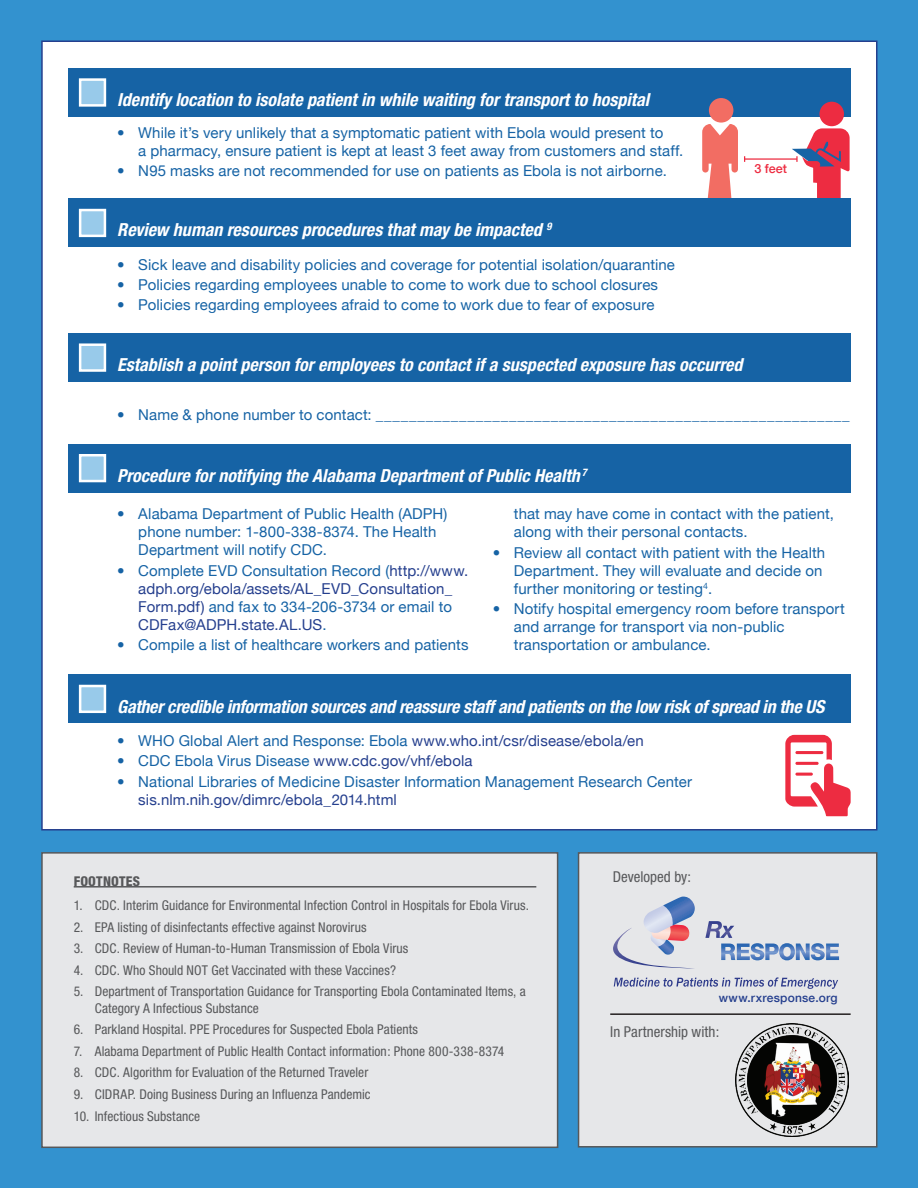
<style>
.page{position:relative;width:918px;height:1188px;background:#3392cf}
.page>*{position:absolute;margin:0;border:0;box-sizing:border-box;transform-origin:0 0}
.t1{font:italic 700 condensed 18px "Helvetica Neue";color:#fff}
.t2{font:15px/18px "Helvetica Neue";letter-spacing:.005em;color:#1663a5}
.t3{font:15px/18px "Helvetica Neue";letter-spacing:.005em;color:#253f8e}
.t4{font:condensed 15px "Helvetica Neue";color:#57585a}
.t5{font:condensed 13.5px/16.2px "Helvetica Neue";letter-spacing:.005em;color:#57585a}
.t6{font:800 condensed 13.5px "Helvetica Neue";letter-spacing:.02em;color:#57585a}
.t7{font:500 12.6px "Helvetica Neue";color:#ed2c41}
.t8{font:500 12px "Helvetica Neue";letter-spacing:.02em;color:#253f8e}
.s1{color:#1663a5}
.s2{color:#253f8e}
</style>
<div class="page">
<div style="left:41px;top:852px;width:517px;height:296px;background:#e6e7e9;border:2px solid #57585a"></div>
<hr style="left:74px;top:886px;width:462px;height:2px;background:#57585a">
<div style="left:41px;top:40px;width:837px;height:791px;background:#fff;border:2px solid #253f8e"></div>
<div style="left:578px;top:852px;width:300px;height:296px;background:#e6e7e9;border:2px solid #57585a"></div>
<hr style="left:610px;top:1013px;width:241px;height:2px;background:#231f20">
<svg style="left:613px;top:897px;width:82px;height:71px"></svg>
<svg style="left:705px;top:921px;width:134px;height:39px"></svg>
<svg style="left:614px;top:977px;width:224px;height:12px"></svg>
<div style="left:68px;top:333px;width:783px;height:49px;background:#1663a5"></div>
<div style="left:79px;top:343px;width:27px;height:29px;background:#98caea;border:3px solid #fff"></div>
<div style="left:68px;top:444px;width:783px;height:49px;background:#1663a5"></div>
<div style="left:79px;top:454px;width:27px;height:28px;background:#98caea;border:3px solid #fff"></div>
<div style="left:68px;top:68px;width:783px;height:49px;background:#1663a5"></div>
<div style="left:79px;top:78px;width:27px;height:29px;background:#98caea;border:3px solid #fff"></div>
<div style="left:68px;top:674px;width:783px;height:49px;background:#1663a5"></div>
<div style="left:79px;top:685px;width:27px;height:28px;background:#98caea;border:3px solid #fff"></div>
<svg style="left:785px;top:735px;width:66px;height:81px"></svg>
<div style="left:819px;top:102px;width:25px;height:24px;background:#ed2c41;border-radius:50%"></div>
<svg style="left:702px;top:124px;width:36px;height:75px"></svg>
<div style="left:709px;top:98px;width:24px;height:25px;background:#f26d63;border-radius:50%"></div>
<hr style="left:745px;top:158px;width:52px;height:2px;background:#ed2c41">
<svg style="left:792px;top:128px;width:58px;height:71px"></svg>
<div style="left:68px;top:199px;width:783px;height:48px;background:#1663a5"></div>
<div style="left:79px;top:209px;width:27px;height:28px;background:#98caea;border:3px solid #fff"></div>
<img style="left:736px;top:1024px;width:112px;height:112px">
<p class="t1" style="left:117px;top:89px;width:533px">Identify location to isolate patient in while waiting for transport to hospital</p>
<p class="t2" style="left:138px;top:123px;width:547px;text-indent:-21px">• While it’s very unlikely that a symptomatic patient with Ebola would present to<br>a pharmacy, ensure patient is kept at least 3 feet away from customers and staff.</p>
<p class="t2" style="left:117px;top:162px;width:551px">• N95 masks are not recommended for use on patients as Ebola is not airborne.</p>
<p class="t1" style="left:117px;top:219px;width:436px">Review human resources procedures that may be impacted <sup>9</sup></p>
<p class="t2" style="left:117px;top:256px;width:559px">• Sick leave and disability policies and coverage for potential isolation/quarantine</p>
<p class="t2" style="left:117px;top:276px;width:542px">• Policies regarding employees unable to come to work due to school closures</p>
<p class="t2" style="left:117px;top:296px;width:539px">• Policies regarding employees afraid to come to work due to fear of exposure</p>
<p class="t7" style="left:754px;top:159px;width:34px">3 feet</p>
<p class="t1" style="left:117px;top:354px;width:627px">Establish a point person for employees to contact if a suspected exposure has occurred</p>
<p class="t2" style="left:117px;top:405px;width:734px">• Name &amp; phone number to contact: _________________________________________________________</p>
<p class="t1" style="left:117px;top:465px;width:471px">Procedure for notifying the Alabama Department of Public Health <sup>7</sup></p>
<p class="t2" style="left:138px;top:505px;width:311px;text-indent:-21px">• Alabama Department of Public Health (ADPH) phone number: 1-800-338-8374. The Health<br>Department will notify CDC.</p>
<p class="t3" style="left:138px;top:561px;width:331px;text-indent:-21px"><span class="s1">• Complete EVD Consultation Record (</span>http://www. adph.org/ebola/assets/AL_EVD_Consultation_ Form.pdf) <span class="s1">and fax to 334-206-3734 or email to </span>CDFax@ADPH.state.AL.US<span class="s1">.</span></p>
<p class="t2" style="left:117px;top:635px;width:353px">• Compile a list of healthcare workers and patients</p>
<p class="t2" style="left:514px;top:505px;width:322px">that may have come in contact with the patient, along with their personal contacts.</p>
<p class="t2" style="left:514px;top:543px;width:313px;text-indent:-21px">• Review all contact with patient with the Health<br>Department. They will evaluate and decide on further monitoring or testing<sup>4</sup>.</p>
<p class="t2" style="left:514px;top:599px;width:332px;text-indent:-21px">• Notify hospital emergency room before transport and arrange for transport via non-public transportation or ambulance.</p>
<p class="t1" style="left:117px;top:695px;width:709px">Gather credible information sources and reassure staff and patients on the low risk of spread in the US</p>
<p class="t2" style="left:117px;top:732px;width:528px">• WHO Global Alert and Response: Ebola <span class="s2">www.who.int/csr/disease/ebola/en</span></p>
<p class="t2" style="left:117px;top:752px;width:357px">• CDC Ebola Virus Disease <span class="s2">www.cdc.gov/vhf/ebola</span></p>
<p class="t2" style="left:117px;top:772px;width:576px">• National Libraries of Medicine Disaster Information Management Research Center</p>
<p class="t3" style="left:138px;top:790px;width:260px">sis.nlm.nih.gov/dimrc/ebola_2014.html</p>
<p class="t6" style="left:74px;top:873px;width:68px">FOOTNOTES</p>
<p class="t5" style="left:74px;top:897px;width:457px">1. CDC. Interim Guidance for Environmental Infection Control in Hospitals for Ebola Virus.</p>
<p class="t5" style="left:74px;top:919px;width:294px">2. EPA listing of disinfectants effective against Norovirus</p>
<p class="t5" style="left:74px;top:940px;width:336px">3. CDC. Review of Human-to-Human Transmission of Ebola Virus</p>
<p class="t5" style="left:74px;top:962px;width:324px">4. CDC. Who Should NOT Get Vaccinated with these Vaccines?</p>
<p class="t5" style="left:95px;top:983px;width:433px;text-indent:-21px">5. Department of Transportation Guidance for Transporting Ebola Contaminated Items, a<br>Category A Infectious Substance</p>
<p class="t5" style="left:74px;top:1021px;width:346px">6. Parkland Hospital. PPE Procedures for Suspected Ebola Patients</p>
<p class="t5" style="left:74px;top:1043px;width:432px">7. Alabama Department of Public Health Contact information: Phone 800-338-8374</p>
<p class="t5" style="left:74px;top:1064px;width:296px">8. CDC. Algorithm for Evaluation of the Returned Traveler</p>
<p class="t5" style="left:74px;top:1086px;width:298px">9. CIDRAP. Doing Business During an Influenza Pandemic</p>
<p class="t5" style="left:74px;top:1108px;width:128px">10. Infectious Substance</p>
<p class="t4" style="left:613px;top:868px;width:80px">Developed by:</p>
<p class="t8" style="left:719px;top:988px;width:120px">www.rxresponse.org</p>
<p class="t4" style="left:610px;top:1023px;width:111px">In Partnership with:</p>
</div>
